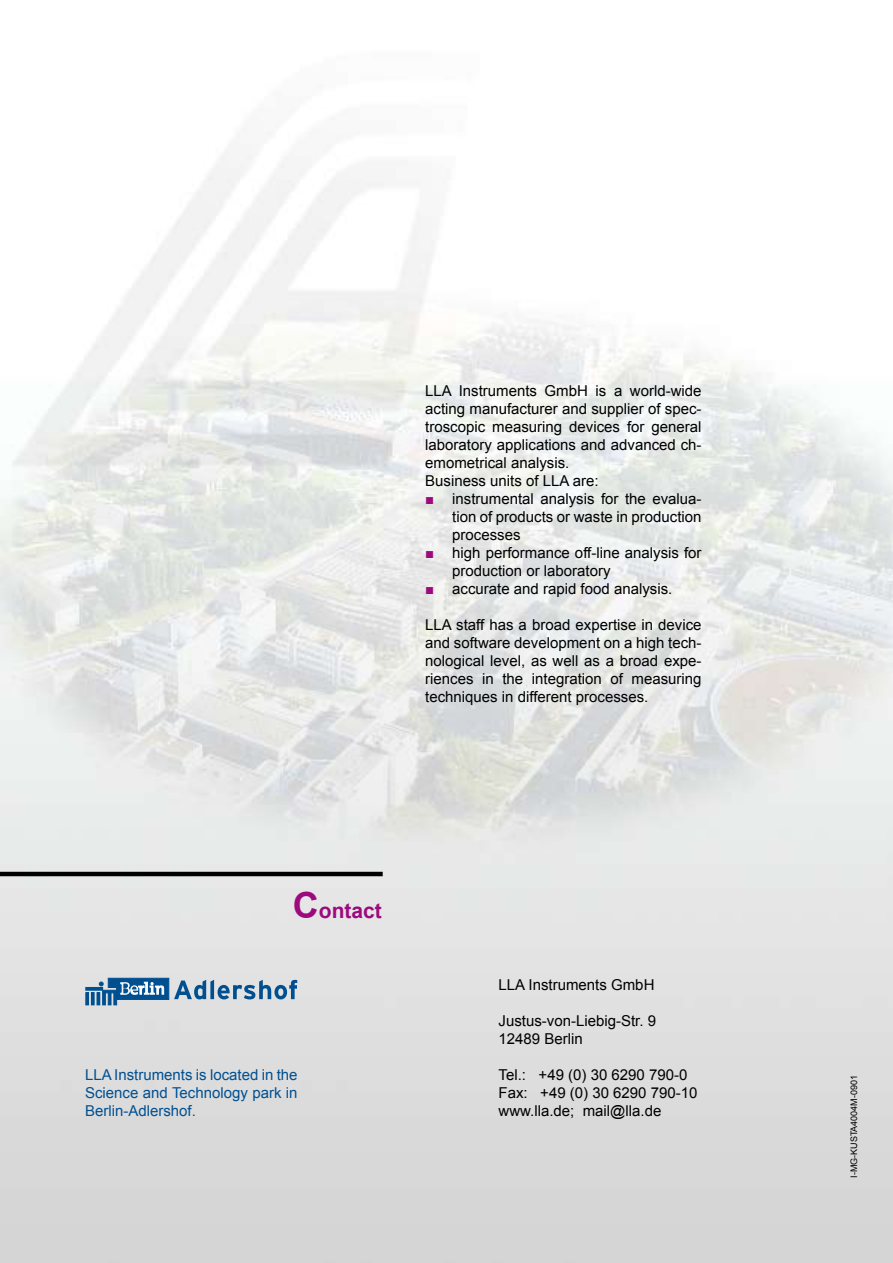
<style>
.page{position:relative;width:893px;height:1263px;background:#fff}
.page>*{position:absolute;margin:0;border:0;box-sizing:border-box;transform-origin:0 0}
.t1{font:700 21px "Arial";color:#9c0a7d}
.t2{font:15px/18px "Arial";color:#000}
.t3{font:15px/18px "Arial";color:#005092;text-align:justify}
.t4{font:15px "Arial";color:#9c0a7d}
.t5{font:9px "Arial";color:#000}
.s1{font-size:36px}
</style>
<div class="page">
<img style="left:0;top:133px;width:893px;height:1130px">
<hr style="left:0;top:872px;width:383px;height:4px;background:#000">
<svg style="left:86px;top:978px;width:211px;height:27px;background:#85a6c1"></svg>
<p class="t2" style="left:425px;top:382px;width:278px">LLA Instruments GmbH is a world-wide acting manufacturer and supplier of spec&shy;troscopic measuring devices for general laboratory applications and advanced ch&shy;emometrical analysis.<br>Business units of LLA are:</p>
<p class="t2" style="left:452px;top:490px;width:251px">instrumental analysis for the evalua&shy;tion of products or waste in production processes<br>high performance off-line analysis for production or laboratory<br>accurate and rapid food analysis.</p>
<p class="t2" style="left:425px;top:616px;width:278px;text-align:justify">LLA staff has a broad expertise in device and software development on a high tech&shy;nological level, as well as a broad expe&shy;riences in the integration of measuring techniques in different processes.</p>
<p class="t4" style="left:425px;top:489px;width:11px">■</p>
<p class="t4" style="left:425px;top:543px;width:11px">■</p>
<p class="t4" style="left:425px;top:579px;width:11px">■</p>
<h1 class="t1" style="left:293px;top:897px;width:90px"><span class="s1">C</span>ontact</h1>
<p class="t3" style="left:85px;top:1066px;width:214px">LLA Instruments is located in the Science and Technology park in Berlin-Adlershof.</p>
<p class="t2" style="left:499px;top:976px;width:157px">LLA Instruments GmbH</p>
<p class="t2" style="left:499px;top:1012px;width:159px">Justus-von-Liebig-Str. 9<br>12489 Berlin</p>
<p class="t2" style="left:499px;top:1066px;width:200px">Tel.: +49 (0) 30 6290 790-0<br>Fax: +49 (0) 30 6290 790-10 www.lla.de; mail@lla.de</p>
<p class="t5" style="left:848px;top:1178px;width:104px;rotate:-90deg">I-MG-KUSTA4004M-0901</p>
</div>
